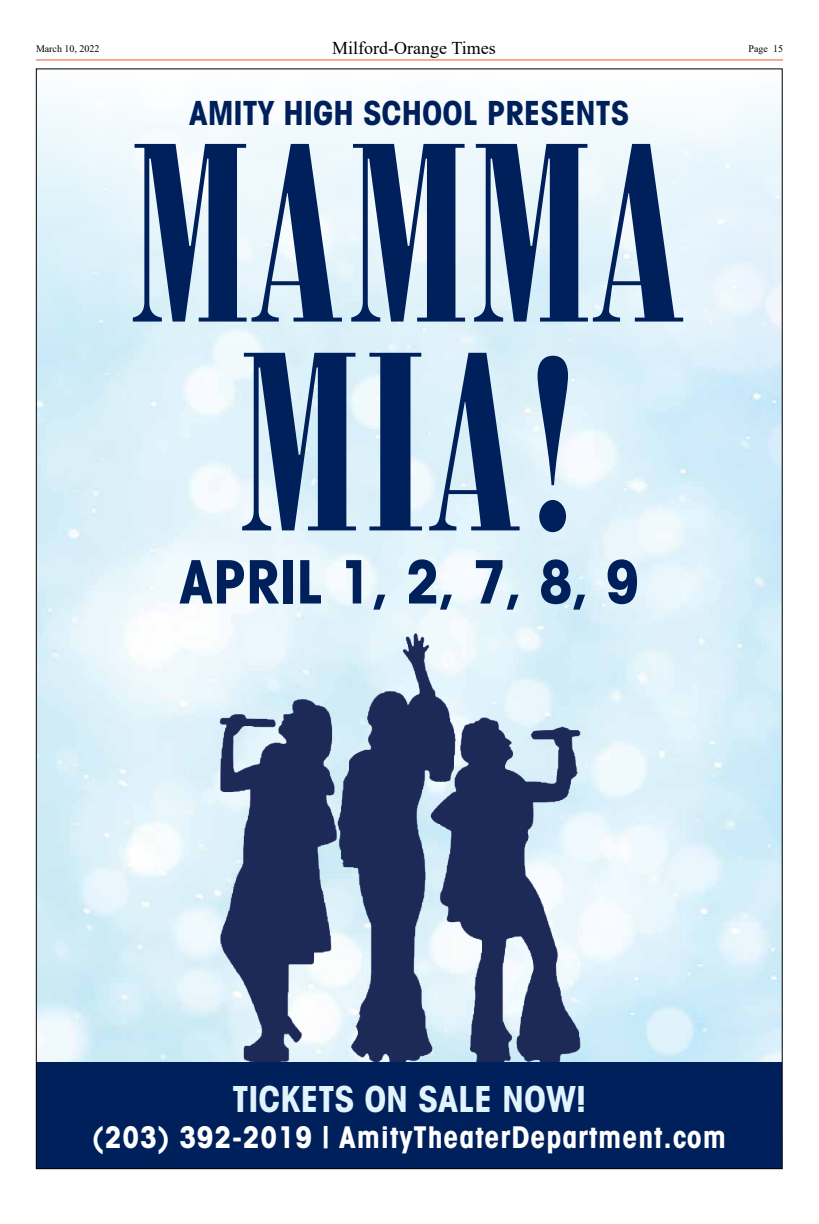
<style>
.page{position:relative;width:819px;height:1224px;background:#fff}
.page>*{position:absolute;margin:0;border:0;box-sizing:border-box;transform-origin:0 0}
.t1{font:245.7px/208.9px "Bodoni Poster Compressed";color:#00205c;text-align:center}
.t2{font:700 condensed 59.9px "Avant Garde";color:#00205c}
.t3{font:700 condensed 35.9px "Avant Garde";color:#e1f4fd}
.t4{font:700 condensed 33.3px "Avant Garde";color:#00205c}
.t5{font:700 condensed 30px "Avant Garde";letter-spacing:.03em;color:#fff}
.t6{font:18px "Times New Roman";color:#000}
.t7{font:10px "Times New Roman";color:#000}
</style>
<div class="page">
<hr style="left:36px;top:59px;width:747px;height:1px;background:#f15830">
<svg style="left:38px;top:74px;width:743px;height:286px;fill:#e9f6fc"></svg>
<img style="left:193px;top:598px;width:432px;height:464px">
<div style="left:36px;top:1062px;width:746px;height:107px;background:#00205c"></div>
<p class="t7" style="left:36px;top:42px;width:65px">March 10, 2022</p>
<p class="t6" style="left:332px;top:35px;width:165px">Milford-Orange Times</p>
<p class="t7" style="left:749px;top:42px;width:36px">Page 15</p>
<p class="t4" style="left:189px;top:91px;width:441px">AMITY HIGH SCHOOL PRESENTS</p>
<h1 class="t1" style="left:129px;top:129px;width:561px">MAMMA<br>MIA!</h1>
<h2 class="t2" style="left:179px;top:544px;width:461px">APRIL 1, 2, 7, 8, 9</h2>
<p class="t3" style="left:233px;top:1076px;width:355px">TICKETS ON SALE NOW!</p>
<p class="t5" style="left:92px;top:1118px;width:635px">(203) 392-2019 | AmityTheaterDepartment.com</p>
</div>
